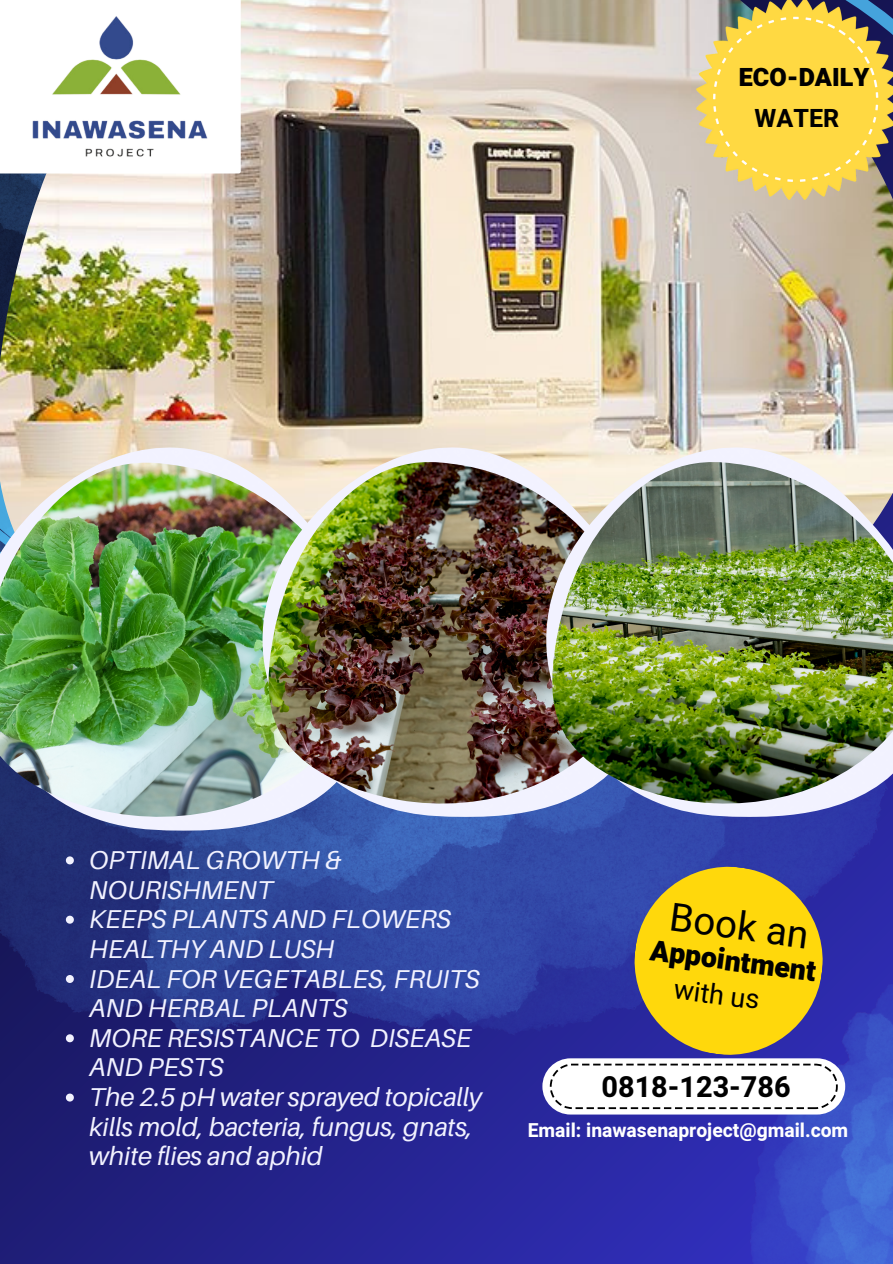
<style>
.page{position:relative;width:893px;height:1264px;background:#fff}
.page>*{position:absolute;margin:0;border:0;box-sizing:border-box;transform-origin:0 0}
.t1{font:38.7px "Heebo";color:#000}
.t2{font:700 28.8px "Heebo";color:#000}
.t3{font:900 28.35px "Heebo";color:#000}
.t4{font:27px "Heebo";color:#000}
.t5{font:italic 25.8px/29.7px "Aileron";color:#f2f2ff}
.t6{font:900 25.05px "Heebo";color:#000}
.t7{font:700 25.05px "Heebo";color:#000}
.t8{font:700 19.35px "Heebo";color:#fff}
</style>
<div class="page">
<svg style="left:0;top:1042px;width:684px;height:221px;background:#24228b"></svg>
<img style="left:0;top:817px;width:892px;height:225px">
<img style="left:455px;top:0;width:437px;height:445px">
<img style="left:684px;top:921px;width:208px;height:342px">
<img style="left:0;top:0;width:455px;height:445px">
<img style="left:3px;top:2px;width:229px;height:171px">
<div style="left:542px;top:1058px;width:303px;height:56px;background:#fff;border-radius:28px"></div>
<svg style="left:549px;top:860px;width:288px;height:249px"></svg>
<img style="left:696px;top:0;width:196px;height:200px">
<svg style="left:0;top:447px;width:373px;height:383px"></svg>
<img style="left:0;top:462px;width:253px;height:355px">
<img style="left:253px;top:445px;width:284px;height:372px">
<img style="left:262px;top:447px;width:275px;height:369px">
<img style="left:268px;top:461px;width:269px;height:342px">
<img style="left:537px;top:445px;width:355px;height:372px">
<img style="left:546px;top:447px;width:346px;height:369px">
<img style="left:552px;top:462px;width:340px;height:341px">
<svg style="left:66px;top:856px;width:8px;height:8px"></svg>
<svg style="left:66px;top:915px;width:8px;height:8px"></svg>
<svg style="left:66px;top:975px;width:8px;height:7px"></svg>
<svg style="left:66px;top:1034px;width:8px;height:8px"></svg>
<svg style="left:66px;top:1093px;width:8px;height:8px"></svg>
<p class="t6" style="left:738px;top:60px;width:132px">ECO-DAILY</p>
<p class="t7" style="left:754px;top:101px;width:86px">WATER</p>
<p class="t5" style="left:89px;top:844px;width:254px">OPTIMAL GROWTH &amp;<br>NOURISHMENT</p>
<p class="t5" style="left:89px;top:903px;width:363px">KEEPS PLANTS AND FLOWERS<br>HEALTHY AND LUSH</p>
<p class="t5" style="left:89px;top:963px;width:392px">IDEAL FOR VEGETABLES, FRUITS<br>AND HERBAL PLANTS</p>
<p class="t5" style="left:89px;top:1022px;width:383px">MORE RESISTANCE TO DISEASE<br>AND PESTS</p>
<p class="t5" style="left:89px;top:1081px;width:394px">The 2.5 pH water sprayed topically kills mold, bacteria, fungus, gnats, white flies and aphid</p>
<p class="t1" style="left:673px;top:889px;width:141px;rotate:8deg">Book an</p>
<p class="t3" style="left:653px;top:929px;width:168px;rotate:8deg">Appointment</p>
<p class="t4" style="left:676px;top:969px;width:88px;rotate:8deg">with us</p>
<h4 class="t2" style="left:601px;top:1066px;width:191px">0818-123-786</h4>
<h4 class="t8" style="left:527px;top:1117px;width:322px">Email: inawasenaproject@gmail.com</h4>
</div>
